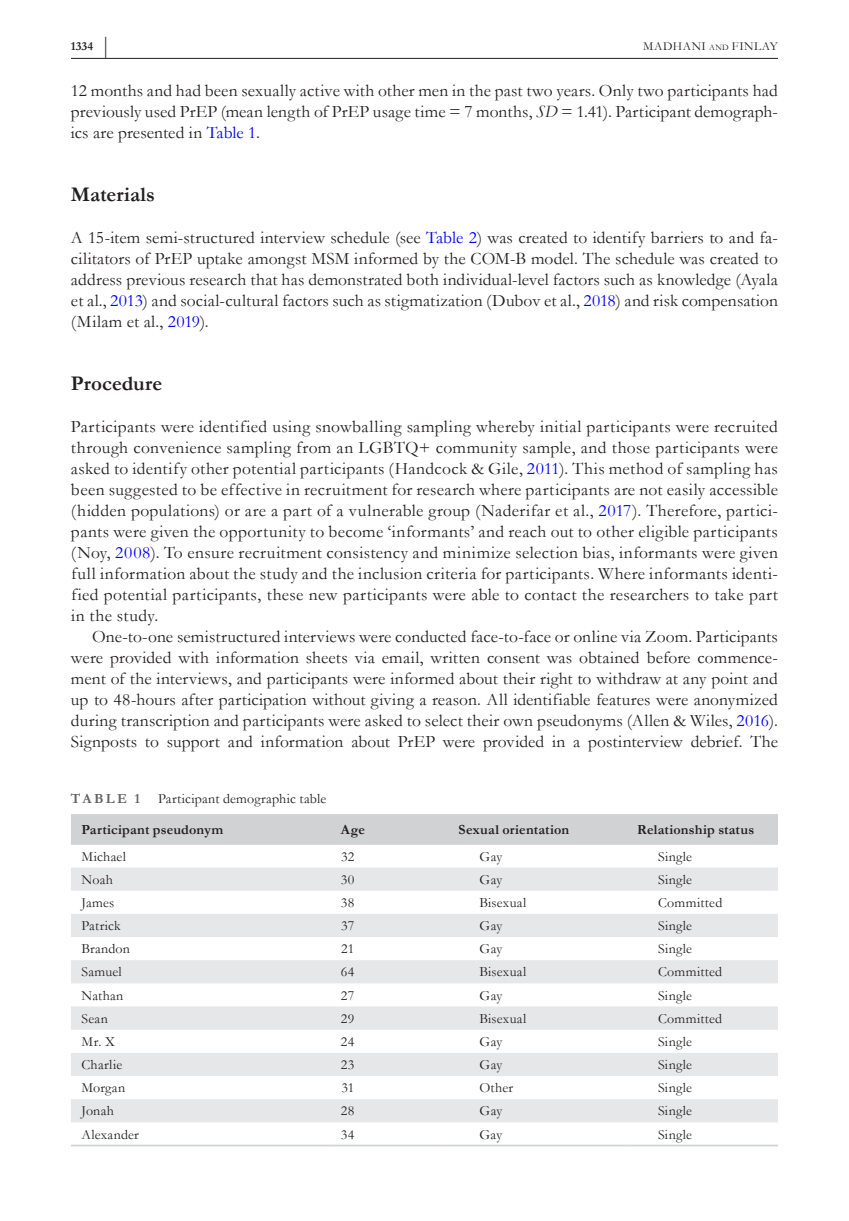
<style>
.page{position:relative;width:849px;height:1221px;background:#fff}
.page>*{position:absolute;margin:0;border:0;box-sizing:border-box;transform-origin:0 0}
.t1{font:700 21px "Garamond";color:#231f20}
.t2{font:17.5px/21px "Garamond";letter-spacing:.01em;color:#231f20;text-align:justify}
.t3{font:14px "Garamond";letter-spacing:.015em;color:#231f20}
.t4{font:700 14px "Garamond";letter-spacing:.015em;color:#231f20}
.t5{font:700 14px "Garamond";letter-spacing:.165em;color:#636366}
.t6{font:12.25px "Garamond";letter-spacing:.045em;color:#231f20}
.t7{font:700 12.25px "Garamond";color:#231f20}
.s1{font-size:23.62px}
.s2{font-size:8.58px}
.s3{font-style:italic}
.s4{color:#00f}
</style>
<div class="page">
<hr style="left:71px;top:58px;width:706px;height:1px;background:#231f20">
<div style="left:71px;top:814px;width:706px;height:30px;background:#d1d2d4"></div>
<svg style="left:71px;top:867px;width:706px;height:255px;fill:#e6e7e9"></svg>
<hr style="left:71px;top:1144px;width:259px;height:2px;background:#d1d2d4">
<hr style="left:330px;top:1144px;width:118px;height:2px;background:#d1d2d4">
<hr style="left:448px;top:1144px;width:178px;height:2px;background:#d1d2d4">
<hr style="left:626px;top:1144px;width:151px;height:2px;background:#d1d2d4">
<p class="t7" style="left:71px;top:38px;width:39px">1334 <span class="s1">|</span></p>
<p class="t6" style="left:643px;top:38px;width:74px">MADHANI <span class="s2">and</span></p>
<p class="t6" style="left:731px;top:38px;width:47px">FINLAY</p>
<p class="t2" style="left:71px;top:79px;width:708px">12 months and had been sexually active with other men in the past two years. Only two participants had previously used PrEP (mean length of PrEP usage time = 7 months, <span class="s3">SD</span> = 1.41). Participant demograph&shy;ics are presented in <span class="s4">Table 1</span>.</p>
<p class="t1" style="left:71px;top:180px;width:85px">Materials</p>
<p class="t2" style="left:71px;top:226px;width:708px">A 15-item semi-structured interview schedule (see <span class="s4">Table 2</span>) was created to identify barriers to and fa&shy;cilitators of PrEP uptake amongst MSM informed by the COM-B model. The schedule was created to address previous research that has demonstrated both individual-level factors such as knowledge (Ayala et al., <span class="s4">2013</span>) and social-cultural factors such as stigmatization (Dubov et al., <span class="s4">2018</span>) and risk compensation (Milam et al., <span class="s4">2019</span>).</p>
<p class="t1" style="left:71px;top:369px;width:93px">Procedure</p>
<p class="t2" style="left:71px;top:415px;width:708px">Participants were identified using snowballing sampling whereby initial participants were recruited through convenience sampling from an LGBTQ+ community sample, and those participants were asked to identify other potential participants (Handcock &amp; Gile, <span class="s4">2011</span>). This method of sampling has been suggested to be effective in recruitment for research where participants are not easily accessible (hidden populations) or are a part of a vulnerable group (Naderifar et al., <span class="s4">2017</span>). Therefore, partici&shy;pants were given the opportunity to become ‘informants’ and reach out to other eligible participants (Noy, <span class="s4">2008</span>). To ensure recruitment consistency and minimize selection bias, informants were given full information about the study and the inclusion criteria for participants. Where informants identi&shy;fied potential participants, these new participants were able to contact the researchers to take part in the study.</p>
<p class="t2" style="left:71px;top:625px;width:708px;text-indent:21px">One-to-one semistructured interviews were conducted face-to-face or online via Zoom. Participants were provided with information sheets via email, written consent was obtained before commence&shy;ment of the interviews, and participants were informed about their right to withdraw at any point and up to 48-hours after participation without giving a reason. All identifiable features were anonymized during transcription and participants were asked to select their own pseudonyms (Allen &amp; Wiles, <span class="s4">2016</span>).<br>Signposts to support and information about PrEP were provided in a postinterview debrief. The</p>
<p class="t5" style="left:71px;top:788px;width:71px">TABLE 1</p>
<p class="t3" style="left:158px;top:788px;width:169px">Participant demographic table</p>
<p class="t4" style="left:81px;top:820px;width:143px">Participant pseudonym</p>
<p class="t4" style="left:340px;top:820px;width:26px">Age</p>
<p class="t4" style="left:458px;top:820px;width:112px">Sexual orientation</p>
<p class="t4" style="left:637px;top:820px;width:119px">Relationship status</p>
<p class="t3" style="left:81px;top:846px;width:46px">Michael</p>
<p class="t3" style="left:341px;top:846px;width:15px">32</p>
<p class="t3" style="left:479px;top:846px;width:24px">Gay</p>
<p class="t3" style="left:658px;top:846px;width:35px">Single</p>
<p class="t3" style="left:81px;top:869px;width:33px">Noah</p>
<p class="t3" style="left:340px;top:869px;width:15px">30</p>
<p class="t3" style="left:479px;top:869px;width:24px">Gay</p>
<p class="t3" style="left:658px;top:869px;width:35px">Single</p>
<p class="t3" style="left:81px;top:893px;width:34px">James</p>
<p class="t3" style="left:341px;top:893px;width:15px">38</p>
<p class="t3" style="left:479px;top:893px;width:48px">Bisexual</p>
<p class="t3" style="left:658px;top:893px;width:66px">Committed</p>
<p class="t3" style="left:81px;top:916px;width:41px">Patrick</p>
<p class="t3" style="left:341px;top:916px;width:15px">37</p>
<p class="t3" style="left:479px;top:916px;width:24px">Gay</p>
<p class="t3" style="left:658px;top:916px;width:35px">Single</p>
<p class="t3" style="left:81px;top:939px;width:50px">Brandon</p>
<p class="t3" style="left:341px;top:939px;width:15px">21</p>
<p class="t3" style="left:479px;top:939px;width:24px">Gay</p>
<p class="t3" style="left:658px;top:939px;width:35px">Single</p>
<p class="t3" style="left:81px;top:962px;width:42px">Samuel</p>
<p class="t3" style="left:340px;top:962px;width:15px">64</p>
<p class="t3" style="left:479px;top:962px;width:48px">Bisexual</p>
<p class="t3" style="left:658px;top:962px;width:66px">Committed</p>
<p class="t3" style="left:81px;top:985px;width:43px">Nathan</p>
<p class="t3" style="left:341px;top:985px;width:15px">27</p>
<p class="t3" style="left:479px;top:985px;width:24px">Gay</p>
<p class="t3" style="left:658px;top:985px;width:35px">Single</p>
<p class="t3" style="left:81px;top:1008px;width:28px">Sean</p>
<p class="t3" style="left:341px;top:1008px;width:15px">29</p>
<p class="t3" style="left:479px;top:1008px;width:48px">Bisexual</p>
<p class="t3" style="left:658px;top:1008px;width:66px">Committed</p>
<p class="t3" style="left:81px;top:1032px;width:35px">Mr. X</p>
<p class="t3" style="left:341px;top:1032px;width:15px">24</p>
<p class="t3" style="left:479px;top:1032px;width:24px">Gay</p>
<p class="t3" style="left:658px;top:1032px;width:35px">Single</p>
<p class="t3" style="left:81px;top:1055px;width:42px">Charlie</p>
<p class="t3" style="left:340px;top:1055px;width:15px">23</p>
<p class="t3" style="left:479px;top:1055px;width:24px">Gay</p>
<p class="t3" style="left:658px;top:1055px;width:35px">Single</p>
<p class="t3" style="left:81px;top:1078px;width:45px">Morgan</p>
<p class="t3" style="left:341px;top:1078px;width:14px">31</p>
<p class="t3" style="left:479px;top:1078px;width:35px">Other</p>
<p class="t3" style="left:658px;top:1078px;width:35px">Single</p>
<p class="t3" style="left:81px;top:1101px;width:34px">Jonah</p>
<p class="t3" style="left:340px;top:1101px;width:15px">28</p>
<p class="t3" style="left:479px;top:1101px;width:24px">Gay</p>
<p class="t3" style="left:657px;top:1101px;width:35px">Single</p>
<p class="t3" style="left:81px;top:1124px;width:59px">Alexander</p>
<p class="t3" style="left:340px;top:1124px;width:15px">34</p>
<p class="t3" style="left:479px;top:1124px;width:24px">Gay</p>
<p class="t3" style="left:657px;top:1124px;width:35px">Single</p>
</div>
